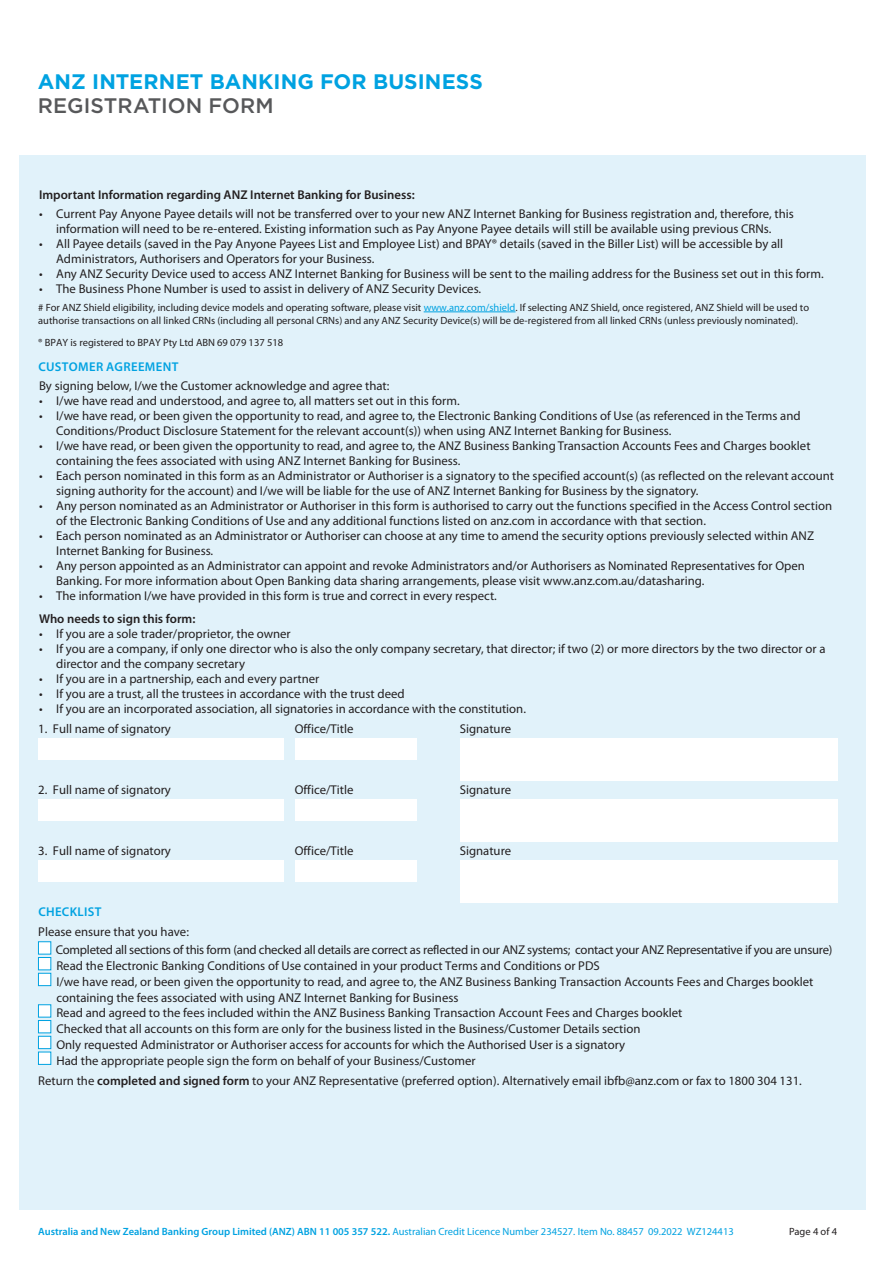
<style>
.page{position:relative;width:893px;height:1263px;background:#fff}
.page>*{position:absolute;margin:0;border:0;box-sizing:border-box;transform-origin:0 0}
.t1{font:700 21px "Gotham";letter-spacing:.005em;color:#00a2e1}
.t2{font:500 21px "Gotham";color:#57585a}
.t3{font:12.75px/15px "Myriad Pro";color:#231f20}
.t4{font:12.75px/17.9px "Myriad Pro";letter-spacing:-.02em;color:#231f20}
.t5{font:600 12.75px "Myriad Pro";color:#231f20}
.t6{font:600 12.75px "Myriad Pro";letter-spacing:.03em;color:#00a2e1}
.t7{font:10.5px/13.5px "Myriad Pro";color:#231f20}
.t8{font:10.5px "Myriad Pro";color:#00a2e1}
.s1{color:#00a2e1}
.s2{font-weight:600}
</style>
<div class="page">
<div style="left:19px;top:155px;width:847px;height:1055px;background:#e1f2fa"></div>
<hr style="left:424px;top:312px;width:91px;height:1px;background:#00a2e1">
<div style="left:38px;top:738px;width:246px;height:22px;background:#fff"></div>
<div style="left:295px;top:738px;width:122px;height:22px;background:#fff"></div>
<div style="left:460px;top:738px;width:378px;height:43px;background:#fff"></div>
<div style="left:38px;top:799px;width:246px;height:22px;background:#fff"></div>
<div style="left:295px;top:799px;width:122px;height:22px;background:#fff"></div>
<div style="left:460px;top:799px;width:378px;height:43px;background:#fff"></div>
<div style="left:38px;top:860px;width:246px;height:22px;background:#fff"></div>
<div style="left:295px;top:860px;width:122px;height:22px;background:#fff"></div>
<div style="left:460px;top:860px;width:378px;height:43px;background:#fff"></div>
<div style="left:38px;top:941px;width:13px;height:13px;background:#fff;border:1px solid #00a2e1"></div>
<div style="left:38px;top:957px;width:13px;height:13px;background:#fff;border:1px solid #00a2e1"></div>
<div style="left:38px;top:973px;width:13px;height:13px;background:#fff;border:1px solid #00a2e1"></div>
<div style="left:38px;top:1004px;width:13px;height:13px;background:#fff;border:1px solid #00a2e1"></div>
<div style="left:38px;top:1020px;width:13px;height:13px;background:#fff;border:1px solid #00a2e1"></div>
<div style="left:38px;top:1036px;width:13px;height:13px;background:#fff;border:1px solid #00a2e1"></div>
<div style="left:38px;top:1052px;width:13px;height:12px;background:#fff;border:1px solid #00a2e1"></div>
<h1 class="t1" style="left:38px;top:69px;width:446px">ANZ INTERNET BANKING FOR BUSINESS</h1>
<h1 class="t2" style="left:38px;top:93px;width:237px">REGISTRATION FORM</h1>
<p class="t5" style="left:39px;top:186px;width:377px">Important Information regarding ANZ Internet Banking for Business:</p>
<p class="t3" style="left:39px;top:206px;width:756px;text-align:center">• Current Pay Anyone Payee details will not be transferred over to your new ANZ Internet Banking for Business registration and, therefore, this information will need to be re-entered. Existing information such as Pay Anyone Payee details will still be available using previous CRNs.</p>
<p class="t3" style="left:56px;top:236px;width:728px;text-indent:-17px">• All Payee details (saved in the Pay Anyone Payees List and Employee List) and BPAY® details (saved in the Biller List) will be accessible by all<br>Administrators, Authorisers and Operators for your Business.</p>
<p class="t3" style="left:39px;top:266px;width:786px">• Any ANZ Security Device used to access ANZ Internet Banking for Business will be sent to the mailing address for the Business set out in this form.</p>
<p class="t3" style="left:39px;top:281px;width:444px">• The Business Phone Number is used to assist in delivery of ANZ Security Devices.</p>
<p class="t7" style="left:38px;top:300px;width:772px"># For ANZ Shield eligibility, including device models and operating software, please visit <span class="s1">www.anz.com/shield</span>. If selecting ANZ Shield, once registered, ANZ Shield will be used to authorise transactions on all linked CRNs (including all personal CRNs) and any ANZ Security Device(s) will be de-registered from all linked CRNs (unless previously nominated).</p>
<p class="t7" style="left:38px;top:336px;width:246px">® BPAY is registered to BPAY Pty Ltd ABN 69 079 137 518</p>
<p class="t6" style="left:38px;top:358px;width:142px">CUSTOMER AGREEMENT</p>
<p class="t3" style="left:39px;top:378px;width:352px">By signing below, I/we the Customer acknowledge and agree that:</p>
<p class="t3" style="left:39px;top:393px;width:422px">• I/we have read and understood, and agree to, all matters set out in this form.</p>
<p class="t3" style="left:56px;top:408px;width:746px;text-indent:-17px">• I/we have read, or been given the opportunity to read, and agree to, the Electronic Banking Conditions of Use (as referenced in the Terms and<br>Conditions/Product Disclosure Statement for the relevant account(s)) when using ANZ Internet Banking for Business.</p>
<p class="t3" style="left:56px;top:438px;width:756px;text-indent:-17px">• I/we have read, or been given the opportunity to read, and agree to, the ANZ Business Banking Transaction Accounts Fees and Charges booklet containing the fees associated with using ANZ Internet Banking for Business.</p>
<p class="t3" style="left:56px;top:468px;width:779px;text-indent:-17px">• Each person nominated in this form as an Administrator or Authoriser is a signatory to the specified account(s) (as reflected on the relevant account signing authority for the account) and I/we will be liable for the use of ANZ Internet Banking for Business by the signatory.</p>
<p class="t3" style="left:56px;top:498px;width:777px;text-indent:-17px">• Any person nominated as an Administrator or Authoriser in this form is authorised to carry out the functions specified in the Access Control section of the Electronic Banking Conditions of Use and any additional functions listed on anz.com in accordance with that section.</p>
<p class="t3" style="left:56px;top:528px;width:759px;text-indent:-17px">• Each person nominated as an Administrator or Authoriser can choose at any time to amend the security options previously selected within ANZ<br>Internet Banking for Business.</p>
<p class="t3" style="left:56px;top:558px;width:750px;text-indent:-17px">• Any person appointed as an Administrator can appoint and revoke Administrators and/or Authorisers as Nominated Representatives for Open<br>Banking. For more information about Open Banking data sharing arrangements, please visit www.anz.com.au/datasharing.</p>
<p class="t3" style="left:39px;top:588px;width:459px">• The information I/we have provided in this form is true and correct in every respect.</p>
<p class="t5" style="left:39px;top:611px;width:158px">Who needs to sign this form:</p>
<p class="t3" style="left:39px;top:626px;width:253px">• If you are a sole trader/proprietor, the owner</p>
<p class="t3" style="left:56px;top:641px;width:771px;text-indent:-17px">• If you are a company, if only one director who is also the only company secretary, that director; if two (2) or more directors by the two director or a director and the company secretary</p>
<p class="t3" style="left:39px;top:671px;width:282px">• If you are in a partnership, each and every partner</p>
<p class="t3" style="left:39px;top:686px;width:367px">• If you are a trust, all the trustees in accordance with the trust deed</p>
<p class="t3" style="left:39px;top:701px;width:488px">• If you are an incorporated association, all signatories in accordance with the constitution.</p>
<p class="t3" style="left:38px;top:721px;width:134px">1. Full name of signatory</p>
<p class="t3" style="left:295px;top:721px;width:60px">Office/Title</p>
<p class="t3" style="left:460px;top:721px;width:53px">Signature</p>
<p class="t3" style="left:38px;top:782px;width:134px">2. Full name of signatory</p>
<p class="t3" style="left:295px;top:782px;width:60px">Office/Title</p>
<p class="t3" style="left:460px;top:782px;width:53px">Signature</p>
<p class="t3" style="left:38px;top:843px;width:134px">3. Full name of signatory</p>
<p class="t3" style="left:295px;top:843px;width:60px">Office/Title</p>
<p class="t3" style="left:460px;top:843px;width:53px">Signature</p>
<p class="t6" style="left:38px;top:904px;width:65px">CHECKLIST</p>
<p class="t4" style="left:56px;top:923px;width:778px;text-indent:-17px">Please ensure that you have:<br>Completed all sections of this form (and checked all details are correct as reflected in our ANZ systems; contact your ANZ Representative if you are unsure)</p>
<p class="t3" style="left:56px;top:958px;width:758px;line-height:15.8px">Read the Electronic Banking Conditions of Use contained in your product Terms and Conditions or PDS<br>I/we have read, or been given the opportunity to read, and agree to, the ANZ Business Banking Transaction Accounts Fees and Charges booklet containing the fees associated with using ANZ Internet Banking for Business<br>Read and agreed to the fees included within the ANZ Business Banking Transaction Account Fees and Charges booklet<br>Checked that all accounts on this form are only for the business listed in the Business/Customer Details section<br>Only requested Administrator or Authoriser access for accounts for which the Authorised User is a signatory<br>Had the appropriate people sign the form on behalf of your Business/Customer</p>
<p class="t3" style="left:38px;top:1072px;width:765px">Return the <span class="s2">completed and signed form</span> to your ANZ Representative (preferred option). Alternatively email ibfb@anz.com or fax to 1800 304 131.</p>
<p class="t8" style="left:38px;top:1225px;width:697px"><span class="s2">Australia and New Zealand Banking Group Limited (ANZ) ABN 11 005 357 522.</span> Australian Credit Licence Number 234527. Item No. 88457 09.2022 WZ124413</p>
<p class="t7" style="left:789px;top:1225px;width:50px">Page 4 of 4</p>
</div>
